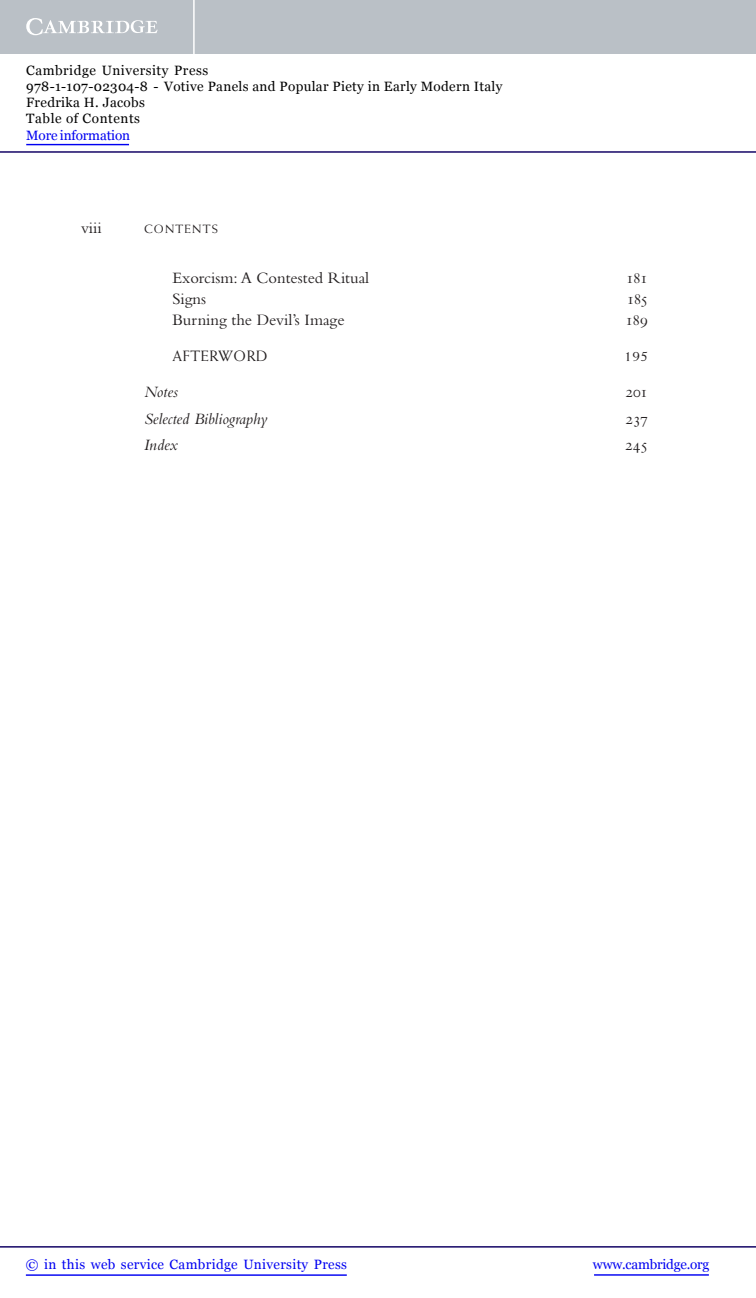
<style>
.page{position:relative;width:756px;height:1298px;background:#fff}
.page>*{position:absolute;margin:0;border:0;box-sizing:border-box;transform-origin:0 0}
.t1{font:16.5px "Bembo Std";color:#231f20}
.t2{font:italic 16.5px "Bembo Std";color:#231f20}
.t3{font:15px "Weiss Std";letter-spacing:.04em;color:#231f20}
.t4{font:13.5px/16.2px "Georgia";letter-spacing:.025em;color:#000}
.t5{font:13.5px "Georgia";letter-spacing:.025em;color:#0000f1}
.t6{font:13.5px "Georgia";letter-spacing:-.015em;color:#0000f1}
.t7{font:13.5px "Georgia";letter-spacing:-.01em;color:#0000f1}
.t8{font:12px "Weiss Std";letter-spacing:.1em;color:#231f20}
</style>
<div class="page">
<div style="left:0;top:0;width:756px;height:54px;background:#bac0c6"></div>
<svg style="left:26px;top:18px;width:132px;height:17px"></svg>
<hr style="left:193px;top:0;width:2px;height:54px;background:#fff">
<hr style="left:0;top:151px;width:756px;height:2px;background:#150666">
<hr style="left:594px;top:1274px;width:115px;height:1px;background:#0000f1">
<hr style="left:0;top:1246px;width:756px;height:1px;background:#150666">
<hr style="left:26px;top:1274px;width:321px;height:1px;background:#0000f1">
<hr style="left:26px;top:144px;width:103px;height:1px;background:#0000f1">
<p class="t4" style="left:26px;top:62px;width:478px">Cambridge University Press<br>978-1-107-02304-8 - Votive Panels and Popular Piety in Early Modern Italy Fredrika H. Jacobs<br>Table of Contents</p>
<p class="t7" style="left:26px;top:127px;width:105px">More information</p>
<p class="t1" style="left:81px;top:222px;width:22px">viii</p>
<p class="t8" style="left:144px;top:224px;width:75px">CONTENTS</p>
<p class="t1" style="left:173px;top:271px;width:198px">Exorcism: A Contested Ritual</p>
<p class="t1" style="left:626px;top:271px;width:23px">181</p>
<p class="t1" style="left:173px;top:292px;width:35px">Signs</p>
<p class="t1" style="left:627px;top:292px;width:23px">185</p>
<p class="t1" style="left:173px;top:313px;width:174px">Burning the Devil’s Image</p>
<p class="t1" style="left:625px;top:313px;width:24px">189</p>
<p class="t3" style="left:172px;top:350px;width:97px">AFTERWORD</p>
<p class="t3" style="left:624px;top:350px;width:25px">195</p>
<p class="t2" style="left:144px;top:386px;width:36px">Notes</p>
<p class="t1" style="left:625px;top:386px;width:24px">201</p>
<p class="t2" style="left:144px;top:412px;width:125px">Selected Bibliography</p>
<p class="t1" style="left:626px;top:412px;width:24px">237</p>
<p class="t2" style="left:144px;top:438px;width:36px">Index</p>
<p class="t1" style="left:625px;top:438px;width:24px">245</p>
<p class="t5" style="left:26px;top:1256px;width:323px">© in this web service Cambridge University Press</p>
<p class="t6" style="left:593px;top:1256px;width:118px">www.cambridge.org</p>
</div>
